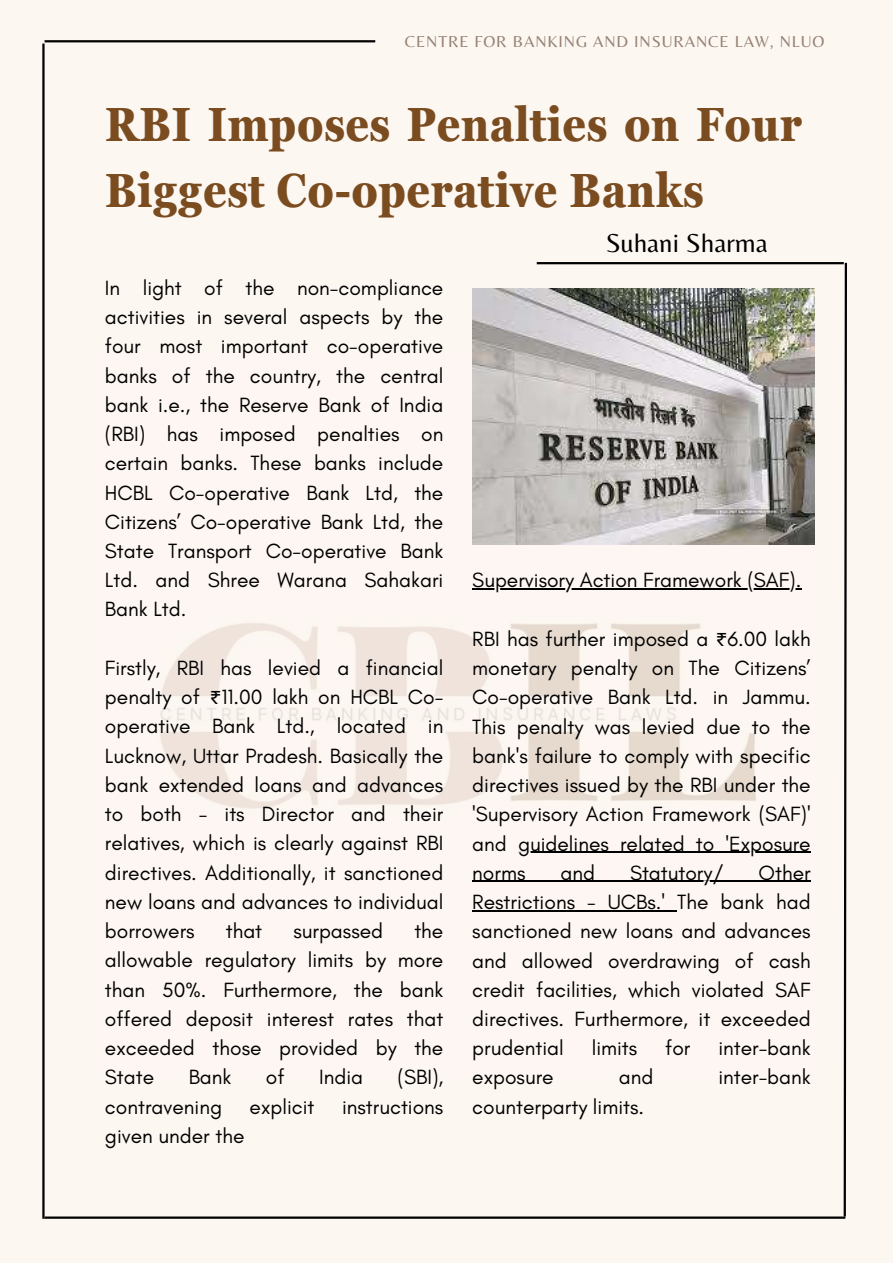
<style>
.page{position:relative;width:893px;height:1264px;background:#fff}
.page>*{position:absolute;margin:0;border:0;box-sizing:border-box;transform-origin:0 0}
.t1{font:700 condensed 48px/66.3px "Georgia Pro";color:#7a4c1f}
.t2{font:27px "Belleza";color:#000}
.t3{font:21px/29.2px "Glacial Indifference";color:#000;text-align:justify}
.t4{font:16.5px "Belleza";letter-spacing:.055em;color:#968274}
.s1{font-family:"Noto Sans Gurmukhi"}
</style>
<div class="page">
<div style="left:0;top:0;width:892px;height:1262px;background:#fdf7f2"></div>
<svg style="left:842px;top:262px;width:5px;height:956px"></svg>
<hr style="left:42px;top:44px;width:3px;height:1174px;background:#000">
<hr style="left:45px;top:40px;width:330px;height:2px;background:#000">
<hr style="left:45px;top:1216px;width:800px;height:2px;background:#000">
<hr style="left:536px;top:262px;width:307px;height:2px;background:#000">
<img style="left:160px;top:352px;width:655px;height:560px">
<hr style="left:472px;top:588px;width:329px;height:1px;background:#000">
<hr style="left:518px;top:851px;width:292px;height:1px;background:#000">
<hr style="left:472px;top:880px;width:338px;height:2px;background:#000">
<hr style="left:472px;top:910px;width:205px;height:1px;background:#000">
<img style="left:472px;top:288px;width:342px;height:256px">
<p class="t4" style="left:404px;top:32px;width:421px">CENTRE FOR BANKING AND INSURANCE LAW, NLUO</p>
<h1 class="t1" style="left:105px;top:91px;width:698px">RBI Imposes Penalties on Four<br>Biggest Co-operative Banks</h1>
<p class="t3" style="left:105px;top:273px;width:340px">In light of the non-compliance activities in several aspects by the four most important co-operative banks of the country, the central bank i.e., the Reserve Bank of India (RBI) has imposed penalties on certain banks. These banks include HCBL Co-operative Bank Ltd, the Citizens’ Co-operative Bank Ltd, the State Transport Co-operative Bank Ltd. and Shree Warana Sahakari Bank Ltd.</p>
<p class="t3" style="left:105px;top:653px;width:340px">Firstly, RBI has levied a financial penalty of <span class="s1">₹</span>11.00 lakh on HCBL Co&shy;operative Bank Ltd., located in Lucknow, Uttar Pradesh. Basically the bank extended loans and advances to both - its Director and their relatives, which is clearly against RBI directives. Additionally, it sanctioned new loans and advances to individual borrowers</p>
<p class="t3" style="left:105px;top:916px;width:340px;text-indent:309px">the allowable regulatory limits by more than 50%. Furthermore, the bank offered deposit interest rates that exceeded those provided by the State</p>
<p class="t3" style="left:226px;top:916px;width:38px">that</p>
<p class="t3" style="left:293px;top:916px;width:91px">surpassed</p>
<p class="t3" style="left:189px;top:1062px;width:44px">Bank</p>
<p class="t3" style="left:266px;top:1062px;width:20px">of</p>
<p class="t3" style="left:319px;top:1062px;width:45px">India</p>
<p class="t3" style="left:397px;top:1062px;width:47px">(SBI),</p>
<p class="t3" style="left:105px;top:1091px;width:119px">contravening</p>
<p class="t3" style="left:249px;top:1091px;width:66px">explicit</p>
<p class="t3" style="left:342px;top:1091px;width:103px">instructions</p>
<p class="t3" style="left:105px;top:1120px;width:141px">given under the</p>
<p class="t2" style="left:605px;top:227px;width:164px">Suhani Sharma</p>
<p class="t3" style="left:472px;top:565px;width:330px">Supervisory Action Framework (SAF).</p>
<p class="t3" style="left:472px;top:624px;width:340px">RBI has further imposed a <span class="s1">₹</span>6.00 lakh monetary penalty on The Citizens’ Co-operative Bank Ltd. in Jammu.<br>This penalty was levied due to the bank's failure to comply with specific directives issued by the RBI under the 'Supervisory Action Framework (SAF)' and guidelines related to 'Exposure norms</p>
<p class="t3" style="left:472px;top:857px;width:340px;text-indent:286px">Other Restrictions - UCBs.' The bank had sanctioned new loans and advances and allowed overdrawing of cash credit facilities, which violated SAF directives. Furthermore, it exceeded prudential</p>
<p class="t3" style="left:560px;top:857px;width:36px">and</p>
<p class="t3" style="left:630px;top:857px;width:95px">Statutory/</p>
<p class="t3" style="left:591px;top:1033px;width:47px">limits</p>
<p class="t3" style="left:665px;top:1033px;width:27px">for</p>
<p class="t3" style="left:718px;top:1033px;width:94px">inter-bank</p>
<p class="t3" style="left:472px;top:1062px;width:83px">exposure</p>
<p class="t3" style="left:618px;top:1062px;width:36px">and</p>
<p class="t3" style="left:718px;top:1062px;width:94px">inter-bank</p>
<p class="t3" style="left:472px;top:1091px;width:173px">counterparty limits.</p>
</div>
